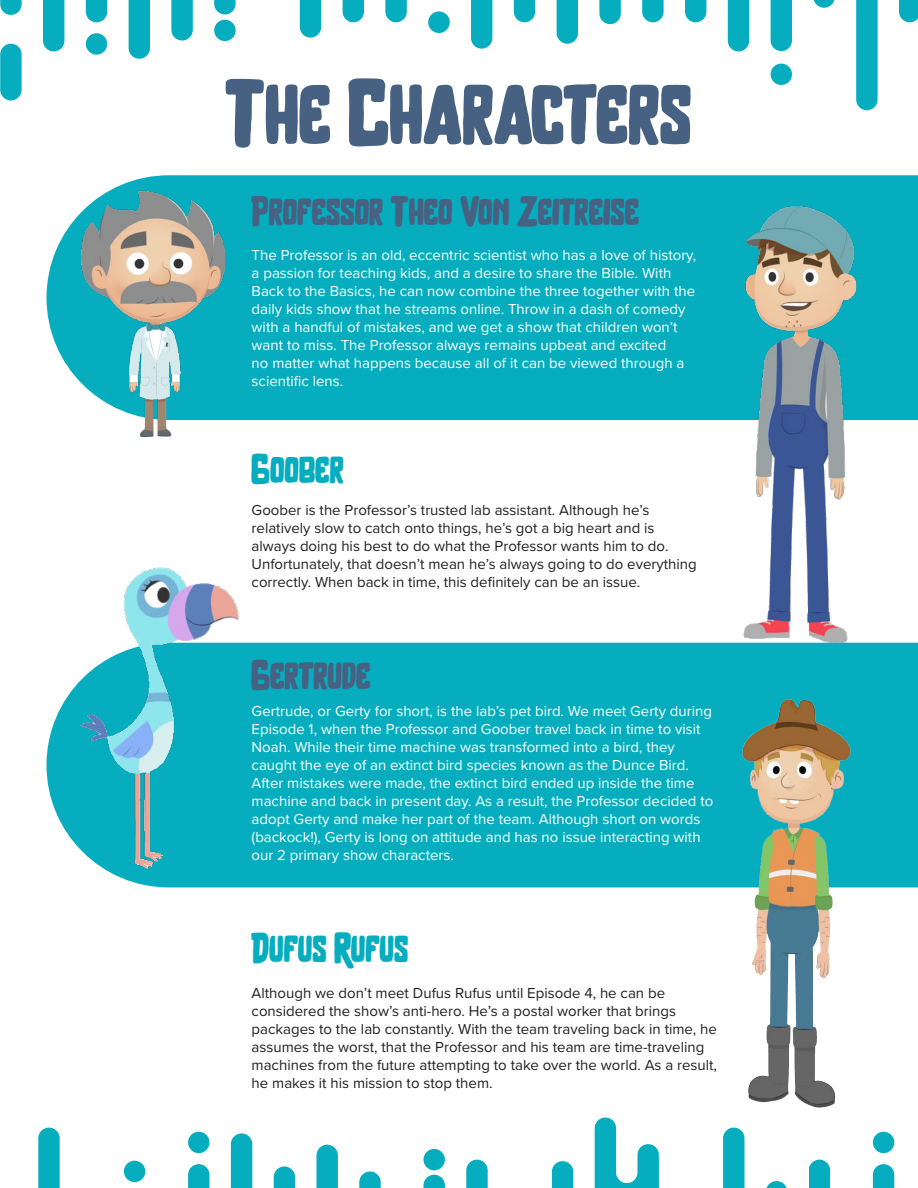
<style>
.page{position:relative;width:918px;height:1188px;background:#fff}
.page>*{position:absolute;margin:0;border:0;box-sizing:border-box;transform-origin:0 0}
.Paragraph_Style_1{font:700 84px "BROTHER";color:#476182}
.Paragraph_Style_1-2{font:700 37.5px "BROTHER";color:#476182}
.Paragraph_Style_1-3{font:700 37.5px "BROTHER";color:#05adbf}
.t1{font:15px/18px "Proxima Nova";color:#fff}
.t2{font:15px/18px "Proxima Nova";color:#231f20}
</style>
<div class="page">
<div style="left:47px;top:175px;width:871px;height:245px;background:#05adbf"></div>
<img style="left:733px;top:206px;width:162px;height:436px">
<div style="left:47px;top:643px;width:871px;height:244px;background:#05adbf"></div>
<img style="left:742px;top:700px;width:108px;height:408px">
<img style="left:81px;top:175px;width:144px;height:261px">
<img style="left:62px;top:567px;width:177px;height:314px">
<svg style="left:86px;top:0;width:21px;height:22px"></svg>
<svg style="left:129px;top:0;width:21px;height:59px"></svg>
<div style="left:0;top:44px;width:22px;height:56px;background:#05adbf;border-radius:11px"></div>
<svg style="left:86px;top:33px;width:21px;height:22px"></svg>
<svg style="left:0;top:0;width:64px;height:51px"></svg>
<svg style="left:685px;top:0;width:64px;height:51px"></svg>
<svg style="left:771px;top:64px;width:21px;height:21px"></svg>
<svg style="left:856px;top:0;width:62px;height:110px"></svg>
<svg style="left:771px;top:0;width:64px;height:51px"></svg>
<div style="left:428px;top:11px;width:22px;height:22px;background:#05adbf;border-radius:11px"></div>
<svg style="left:171px;top:0;width:236px;height:41px"></svg>
<svg style="left:471px;top:0;width:21px;height:49px"></svg>
<svg style="left:514px;top:0;width:150px;height:44px"></svg>
<div style="left:124px;top:1161px;width:21px;height:21px;background:#05adbf;border-radius:50%"></div>
<div style="left:423px;top:1149px;width:22px;height:21px;background:#05adbf;border-radius:50%"></div>
<div style="left:873px;top:1132px;width:21px;height:21px;background:#05adbf;border-radius:50%"></div>
<svg style="left:38px;top:1128px;width:22px;height:60px"></svg>
<svg style="left:723px;top:1128px;width:21px;height:60px"></svg>
<svg style="left:872px;top:1164px;width:23px;height:24px"></svg>
<svg style="left:188px;top:1133px;width:193px;height:55px"></svg>
<svg style="left:766px;top:1160px;width:64px;height:28px"></svg>
<svg style="left:423px;top:1160px;width:65px;height:28px"></svg>
<svg style="left:551px;top:1117px;width:108px;height:71px"></svg>
<p class="Paragraph_Style_1" style="left:226px;top:62px;width:468px">The Characters</p>
<p class="Paragraph_Style_1-2" style="left:252px;top:188px;width:390px">Professor Theo Von Zeitreise</p>
<p class="t1" style="left:252px;top:245px;width:446px">The Professor is an old, eccentric scientist who has a love of history, a passion for teaching kids, and a desire to share the Bible. With Back to the Basics, he can now combine the three together with the daily kids show that he streams online. Throw in a dash of comedy with a handful of mistakes, and we get a show that children won’t want to miss. The Professor always remains upbeat and excited<br>no matter what happens because all of it can be viewed through a scientific lens.</p>
<p class="Paragraph_Style_1-3" style="left:252px;top:446px;width:94px">Goober</p>
<p class="t2" style="left:252px;top:500px;width:447px">Goober is the Professor’s trusted lab assistant. Although he’s relatively slow to catch onto things, he’s got a big heart and is always doing his best to do what the Professor wants him to do.<br>Unfortunately, that doesn’t mean he’s always going to do everything correctly. When back in time, this definitely can be an issue.</p>
<p class="Paragraph_Style_1-2" style="left:252px;top:652px;width:121px">Gertrude</p>
<p class="t1" style="left:252px;top:701px;width:463px">Gertrude, or Gerty for short, is the lab’s pet bird. We meet Gerty during Episode 1, when the Professor and Goober travel back in time to visit Noah. While their time machine was transformed into a bird, they caught the eye of an extinct bird species known as the Dunce Bird.<br>After mistakes were made, the extinct bird ended up inside the time machine and back in present day. As a result, the Professor decided to adopt Gerty and make her part of the team. Although short on words (backock!), Gerty is long on attitude and has no issue interacting with our 2 primary show characters.</p>
<p class="Paragraph_Style_1-3" style="left:252px;top:925px;width:159px">Dufus Rufus</p>
<p class="t2" style="left:252px;top:983px;width:467px">Although we don’t meet Dufus Rufus until Episode 4, he can be considered the show’s anti-hero. He’s a postal worker that brings packages to the lab constantly. With the team traveling back in time, he assumes the worst, that the Professor and his team are time-traveling machines from the future attempting to take over the world. As a result, he makes it his mission to stop them.</p>
</div>
